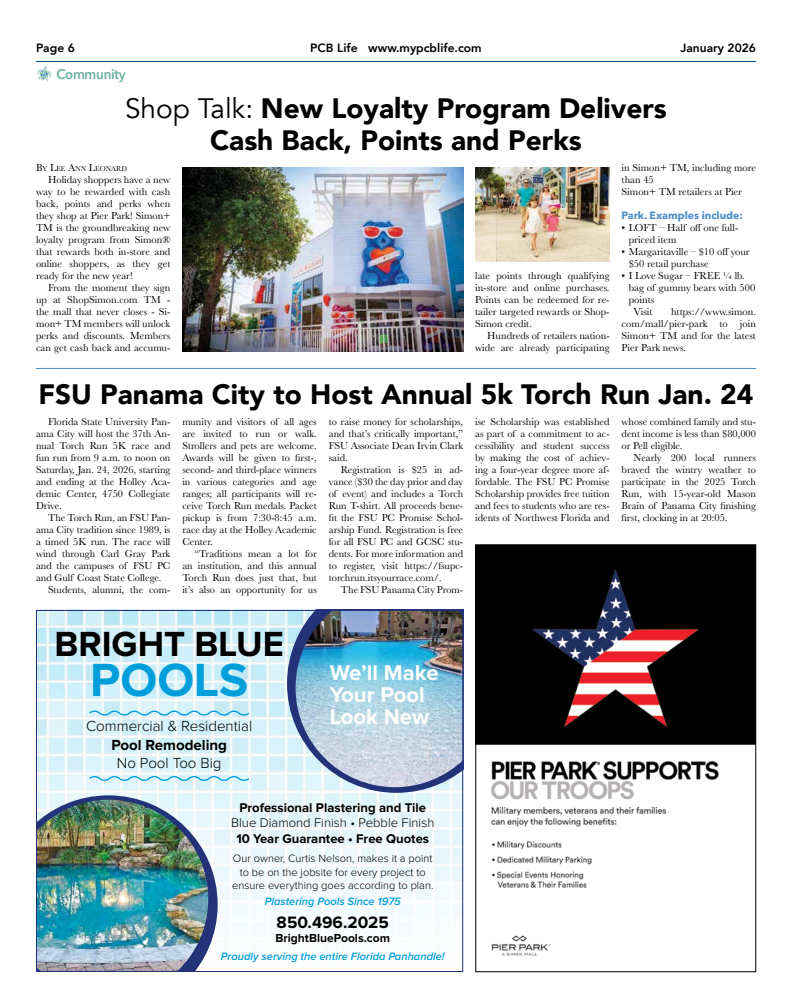
<style>
.page{position:relative;width:792px;height:1008px;background:#fff}
.page>*{position:absolute;margin:0;border:0;box-sizing:border-box;transform-origin:0 0}
.t1{font:700 48.3px "Proxima Nova";color:#009fdb}
.t2{font:700 36.2px "Proxima Nova";color:#000}
.t3{font:900 28px/32px "Avenir";color:#000;text-align:center}
.t4{font:700 22.1px/22.1px "Proxima Nova";color:#fff}
.t5{font:700 17.1px "Proxima Nova";color:#000}
.t6{font:300 15.1px "Proxima Nova";color:#000}
.t7{font:700 15.1px "Proxima Nova";color:#000}
.t8{font:600 14px "Avenir Next";letter-spacing:-.02em;color:#6cb1a0;scale:.95 1}
.t9{font:700 13.1px "Proxima Nova";color:#000}
.t10{font:300 13.1px "Proxima Nova";color:#000}
.t11{font:700 12.1px "Proxima Nova";color:#000}
.t12{font:800 12px "Avenir";color:#000}
.t13{font:300 11.1px/13.3px "Proxima Nova";color:#000;text-align:center}
.t14{font:italic 600 11.1px "Proxima Nova";color:#009fdb}
.t15{font:10.5px/12px "Baskerville";color:#000;text-align:justify}
.t16{font:700 10.5px "Avenir Next LT Pro";color:#4b8dcb}
.t17{font:7.3px "Baskerville";color:#000}
.s1{font-weight:400}
.s2{font-size:10.5px}
</style>
<div class="page">
<hr style="left:36px;top:61px;width:720px;height:1px;background:#004988">
<img style="left:477px;top:552px;width:277px;height:404px">
<div style="left:475px;top:544px;width:281px;height:428px;border:1px solid #000"></div>
<svg style="left:37px;top:66px;width:14px;height:16px"></svg>
<img style="left:38px;top:612px;width:423px;height:312px">
<svg style="left:287px;top:612px;width:174px;height:181px"></svg>
<svg style="left:38px;top:795px;width:180px;height:155px"></svg>
<img style="left:296px;top:612px;width:165px;height:175px">
<img style="left:38px;top:800px;width:170px;height:170px">
<svg style="left:88px;top:709px;width:163px;height:8px"></svg>
<div style="left:36px;top:610px;width:427px;height:362px;border:1px solid #233279"></div>
<svg style="left:88px;top:774px;width:163px;height:9px"></svg>
<hr style="left:36px;top:368px;width:720px;height:1px;background:#4b8dcb">
<img style="left:182px;top:167px;width:281px;height:185px">
<img style="left:475px;top:167px;width:135px;height:95px">
<p class="t12" style="left:36px;top:39px;width:40px">Page 6</p>
<p class="t12" style="left:310px;top:39px;width:173px">PCB Life www.mypcblife.com</p>
<p class="t12" style="left:680px;top:39px;width:77px">January 2026</p>
<h3 class="t8" style="left:56px;top:62px;width:74px">Community</h3>
<h3 class="t3" style="left:125px;top:92px;width:543px"><span class="s1">Shop Talk:</span> New Loyalty Program Delivers<br>Cash Back, Points and Perks</h3>
<p class="t17" style="left:36px;top:164px;width:93px"><span class="s2">B</span>Y <span class="s2">L</span>EE <span class="s2">A</span>NN <span class="s2">L</span>EONARD</p>
<p class="t15" style="left:36px;top:174px;width:136px;text-indent:12px">Holiday shoppers have a new way to be rewarded with cash back, points and perks when they shop at Pier Park! Simon+ TM is the groundbreaking new loyalty program from Simon® that rewards both in-store and online shoppers, as they get ready for the new year!</p>
<p class="t15" style="left:36px;top:282px;width:136px;text-indent:12px">From the moment they sign up at ShopSimon.com TM - the mall that never closes - Si&shy;mon+ TM members will unlock perks and discounts. Members can get cash back and accumu-</p>
<p class="t15" style="left:622px;top:162px;width:136px;text-align:left">in Simon+ TM, including more than 45<br>Simon+ TM retailers at Pier</p>
<p class="t16" style="left:622px;top:209px;width:123px">Park. Examples include:</p>
<p class="t15" style="left:629px;top:222px;width:111px;text-indent:-7px">• LOFT – Half off one full&shy;priced item</p>
<p class="t15" style="left:629px;top:246px;width:122px;text-indent:-7px">• Margaritaville – $10 off your $50 retail purchase</p>
<p class="t15" style="left:622px;top:270px;width:125px">• I Love Sugar – FREE ¼ lb.</p>
<p class="t15" style="left:629px;top:282px;width:128px">bag of gummy bears with 500</p>
<p class="t15" style="left:629px;top:294px;width:27px">points</p>
<p class="t15" style="left:634px;top:306px;width:21px">Visit</p>
<p class="t15" style="left:475px;top:270px;width:136px">late points through qualifying in-store and online purchases.<br>Points can be redeemed for re&shy;tailer targeted rewards or Shop-Simon credit.</p>
<p class="t15" style="left:475px;top:330px;width:136px;text-align:right">Hundreds of retailers nation&shy;wide are already participating</p>
<p class="t15" style="left:622px;top:306px;width:136px;text-indent:49px">https://www.simon. com/mall/pier-park to join Simon+ TM and for the latest Pier Park news.</p>
<h3 class="t3" style="left:39px;top:377px;width:716px">FSU Panama City to Host Annual 5k Torch Run Jan. 24</h3>
<p class="t15" style="left:36px;top:416px;width:136px;text-indent:12px">Florida State University Pan&shy;ama City will host the 37th An&shy;nual Torch Run 5K race and fun run from 9 a.m. to noon on Saturday, Jan. 24, 2026, starting and ending at the Holley Aca&shy;demic Center, 4750 Collegiate Drive.</p>
<p class="t15" style="left:48px;top:512px;width:124px">The Torch Run, an FSU Pan-</p>
<p class="t15" style="left:36px;top:524px;width:136px">ama City tradition since 1989, is</p>
<p class="t15" style="left:36px;top:536px;width:136px">a timed 5K run. The race will</p>
<p class="t15" style="left:36px;top:548px;width:136px">wind through Carl Gray Park</p>
<p class="t15" style="left:36px;top:560px;width:136px">and the campuses of FSU PC</p>
<p class="t15" style="left:36px;top:572px;width:127px">and Gulf Coast State College.</p>
<p class="t15" style="left:48px;top:584px;width:124px">Students, alumni, the com-</p>
<p class="t15" style="left:475px;top:416px;width:136px">ise Scholarship was established as part of a commitment to ac&shy;cessibility and student success by making the cost of achiev&shy;ing a four-year degree more af&shy;fordable. The FSU PC Promise Scholarship provides free tuition and fees to students who are res&shy;idents of Northwest Florida and</p>
<p class="t15" style="left:622px;top:416px;width:136px">whose combined family and stu&shy;dent income is less than $80,000 or Pell eligible.</p>
<p class="t15" style="left:182px;top:416px;width:136px">munity and visitors of all ages are invited to run or walk.<br>Strollers and pets are welcome.<br>Awards will be given to first-, second- and third-place winners in various categories and age ranges; all participants will re&shy;ceive Torch Run medals. Packet pickup is from 7:30-8:45 a.m. race day at the Holley Academic Center.</p>
<p class="t15" style="left:182px;top:548px;width:136px;text-indent:12px">“Traditions mean a lot for an institution, and this annual Torch Run does just that, but it’s also an opportunity for us</p>
<p class="t15" style="left:329px;top:416px;width:136px">to raise money for scholarships, and that’s critically important,” FSU Associate Dean Irvin Clark said.</p>
<p class="t15" style="left:329px;top:464px;width:136px;text-indent:12px">Registration is $25 in ad&shy;vance ($30 the day prior and day of event) and includes a Torch Run T-shirt. All proceeds bene&shy;fit the FSU PC Promise Schol&shy;arship Fund. Registration is free for all FSU PC and GCSC stu&shy;dents. For more information and to register, visit https://fsupc&shy;torchrun.itsyourrace.com/.</p>
<p class="t15" style="left:341px;top:584px;width:124px">The FSU Panama City Prom-</p>
<p class="t15" style="left:622px;top:452px;width:136px;text-indent:12px">Nearly 200 local runners braved the wintry weather to participate in the 2025 Torch Run, with 15-year-old Mason Brain of Panama City finishing first, clocking in at 20:05.</p>
<h2 class="t2" style="left:54px;top:628px;width:231px">BRIGHT BLUE</h2>
<h1 class="t1" style="left:90px;top:657px;width:159px">POOLS</h1>
<h3 class="t6" style="left:86px;top:720px;width:168px">Commercial &amp; Residential</h3>
<h3 class="t7" style="left:111px;top:738px;width:117px">Pool Remodeling</h3>
<h3 class="t6" style="left:117px;top:756px;width:106px">No Pool Too Big</h3>
<p class="t9" style="left:239px;top:801px;width:188px">Professional Plastering and Tile</p>
<p class="t10" style="left:231px;top:817px;width:205px">Blue Diamond Finish • Pebble Finish</p>
<p class="t9" style="left:236px;top:833px;width:194px">10 Year Guarantee • Free Quotes</p>
<p class="t13" style="left:232px;top:853px;width:203px">Our owner, Curtis Nelson, makes it a point to be on the jobsite for every project to ensure everything goes according to plan.</p>
<p class="t14" style="left:265px;top:897px;width:138px">Plastering Pools Since 1975</p>
<h3 class="t5" style="left:277px;top:914px;width:114px">850.496.2025</h3>
<p class="t11" style="left:275px;top:933px;width:116px">BrightBluePools.com</p>
<p class="t14" style="left:221px;top:951px;width:225px">Proudly serving the entire Florida Panhandle!</p>
<h3 class="t4" style="left:330px;top:662px;width:110px">We’ll Make<br>Your Pool<br>Look New</h3>
</div>
